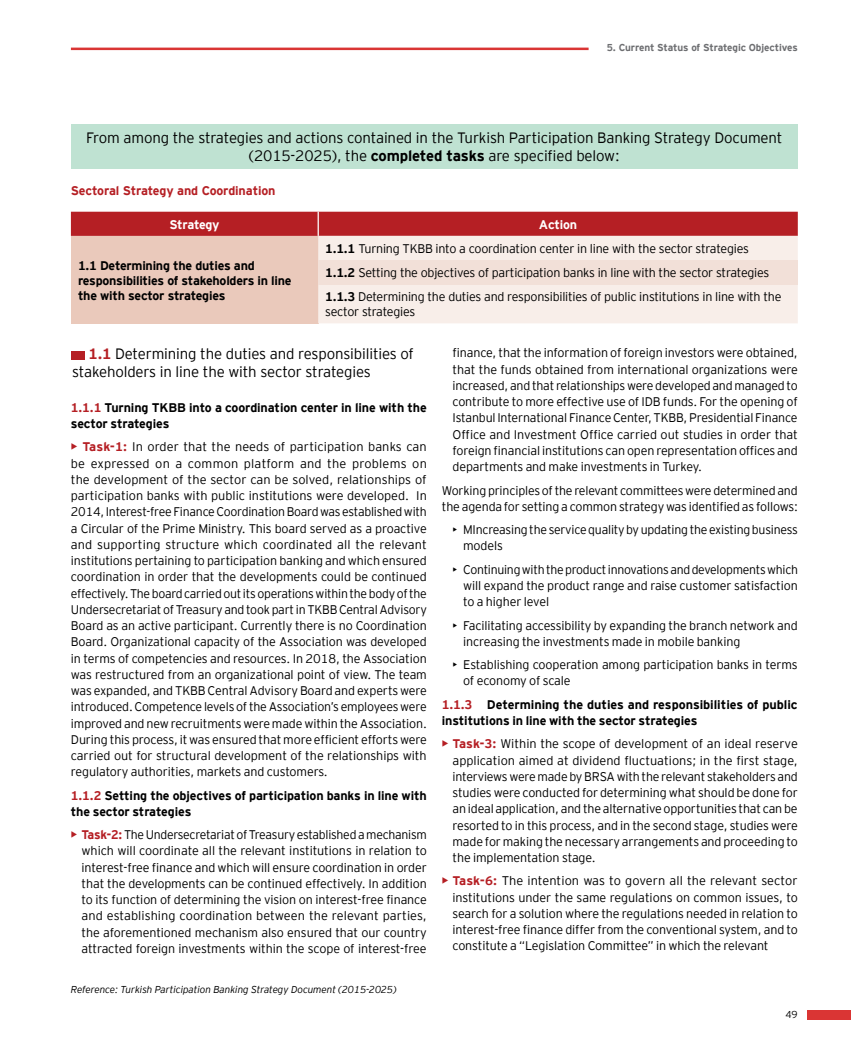
<style>
.page{position:relative;width:851px;height:1063px;background:#fff}
.page>*{position:absolute;margin:0;border:0;box-sizing:border-box;transform-origin:0 0}
.t1{font:300 15px/18px "EY Interstate";letter-spacing:-.01em;color:#000}
.t2{font:300 12.5px/16.2px "EY Interstate";letter-spacing:-.02em;color:#000;text-align:justify}
.t3{font:700 12.5px/16.2px "EY Interstate";letter-spacing:-.01em;color:#000}
.t4{font:700 12.5px "EY Interstate";letter-spacing:-.01em;color:#b51f24}
.t5{font:700 12.5px "EY Interstate";letter-spacing:-.02em;color:#fff}
.t6{font:italic 300 10px "EY Interstate";letter-spacing:-.01em;color:#000}
.t7{font:700 10px "EY Interstate";letter-spacing:-.01em;color:#6d6e71}
.t8{font:300 10px "EY Interstate";color:#000}
.s1{font-weight:700}
.s2{font-weight:700;color:#b51f24}
.s3{color:#b51f24}
</style>
<div class="page">
<hr style="left:71px;top:48px;width:517px;height:2px;background:#da3534">
<div style="left:807px;top:1010px;width:43px;height:9px;background:#da3534"></div>
<div style="left:71px;top:351px;width:13px;height:8px;background:#b51f24"></div>
<div style="left:71px;top:124px;width:726px;height:44px;background:#bfe2d2"></div>
<div style="left:71px;top:212px;width:726px;height:24px;background:#b51f24"></div>
<div style="left:71px;top:236px;width:247px;height:87px;background:#eac9bb"></div>
<div style="left:318px;top:236px;width:479px;height:87px;background:#f8eee9"></div>
<div style="left:318px;top:260px;width:479px;height:24px;background:#f2e0d8"></div>
<hr style="left:317px;top:212px;width:2px;height:24px;background:#fff">
<p class="t7" style="left:606px;top:40px;width:192px">5. Current Status of Strategic Objectives</p>
<p class="t1" style="left:86px;top:128px;width:697px;text-align:center">From among the strategies and actions contained in the Turkish Participation Banking Strategy Document (2015-2025), the <span class="s1">completed tasks</span> are specified below:</p>
<p class="t4" style="left:71px;top:182px;width:206px">Sectoral Strategy and Coordination</p>
<p class="t5" style="left:169px;top:215px;width:52px">Strategy</p>
<p class="t5" style="left:539px;top:215px;width:40px">Action</p>
<p class="t3" style="left:78px;top:257px;width:215px;line-height:15px">1.1 Determining the duties and responsibilities of stakeholders in line the with sector strategies</p>
<p class="t2" style="left:325px;top:236px;width:457px;line-height:24.1px;text-align:left"><span class="s1">1.1.1</span> Turning TKBB into a coordination center in line with the sector strategies<br><span class="s1">1.1.2</span> Setting the objectives of participation banks in line with the sector strategies<br><span class="s1">1.1.3</span> Determining the duties and responsibilities of public institutions in line with the</p>
<p class="t2" style="left:325px;top:303px;width:91px">sector strategies</p>
<p class="t1" style="left:72px;top:344px;width:343px;text-indent:16px"><span class="s2">1.1</span> Determining the duties and responsibilities of stakeholders in line the with sector strategies</p>
<p class="t3" style="left:71px;top:398px;width:357px"><span class="s3">1.1.1</span> Turning TKBB into a coordination center in line with the sector strategies</p>
<p class="t2" style="left:71px;top:438px;width:357px"><span class="s2">• Task-1:</span> In order that the needs of participation banks can be expressed on a common platform and the problems on the development of the sector can be solved, relationships of participation banks with public institutions were developed. In 2014, Interest-free Finance Coordination Board was established with a Circular of the Prime Ministry. This board served as a proactive and supporting structure which coordinated all the relevant institutions pertaining to participation banking and which ensured coordination in order that the developments could be continued effectively. The board carried out its operations within the body of the Undersecretariat of Treasury and took part in TKBB Central Advisory Board as an active participant. Currently there is no Coordination Board. Organizational capacity of the Association was developed in terms of competencies and resources. In 2018, the Association was restructured from an organizational point of view. The team was expanded, and TKBB Central Advisory Board and experts were introduced. Competence levels of the Association’s employees were improved and new recruitments were made within the Association.<br>During this process, it was ensured that more efficient efforts were carried out for structural development of the relationships with regulatory authorities, markets and customers.</p>
<p class="t3" style="left:71px;top:786px;width:357px"><span class="s3">1.1.2</span> Setting the objectives of participation banks in line with the sector strategies</p>
<p class="t2" style="left:81px;top:826px;width:347px;text-indent:-11px"><span class="s2">• Task-2:</span> The Undersecretariat of Treasury established a mechanism which will coordinate all the relevant institutions in relation to interest-free finance and which will ensure coordination in order that the developments can be continued effectively. In addition to its function of determining the vision on interest-free finance and establishing coordination between the relevant parties, the aforementioned mechanism also ensured that our country attracted foreign investments within the scope of interest-free</p>
<p class="t6" style="left:71px;top:982px;width:327px">Reference: Turkish Participation Banking Strategy Document (2015-2025)</p>
<p class="t2" style="left:452px;top:344px;width:347px">finance, that the information of foreign investors were obtained, that the funds obtained from international organizations were increased, and that relationships were developed and managed to contribute to more effective use of IDB funds. For the opening of Istanbul International Finance Center, TKBB, Presidential Finance Office and Investment Office carried out studies in order that foreign financial institutions can open representation offices and departments and make investments in Turkey.</p>
<p class="t2" style="left:442px;top:481px;width:357px">Working principles of the relevant committees were determined and the agenda for setting a common strategy was identified as follows:</p>
<p class="t2" style="left:463px;top:521px;width:336px;text-indent:-11px">• MIncreasing the service quality by updating the existing business models</p>
<p class="t2" style="left:463px;top:560px;width:336px;text-indent:-11px">• Continuing with the product innovations and developments which will expand the product range and raise customer satisfaction to a higher level</p>
<p class="t2" style="left:463px;top:616px;width:336px;text-indent:-11px">• Facilitating accessibility by expanding the branch network and increasing the investments made in mobile banking</p>
<p class="t2" style="left:463px;top:656px;width:336px;text-indent:-11px">• Establishing cooperation among participation banks in terms of economy of scale</p>
<p class="t3" style="left:442px;top:695px;width:357px"><span class="s3">1.1.3</span> Determining the duties and responsibilities of public institutions in line with the sector strategies</p>
<p class="t2" style="left:452px;top:735px;width:347px;text-indent:-11px"><span class="s2">• Task-3:</span> Within the scope of development of an ideal reserve application aimed at dividend fluctuations; in the first stage, interviews were made by BRSA with the relevant stakeholders and studies were conducted for determining what should be done for an ideal application, and the alternative opportunities that can be resorted to in this process, and in the second stage, studies were made for making the necessary arrangements and proceeding to the implementation stage.</p>
<p class="t2" style="left:452px;top:872px;width:347px;text-indent:-11px"><span class="s2">• Task-6:</span> The intention was to govern all the relevant sector institutions under the same regulations on common issues, to search for a solution where the regulations needed in relation to interest-free finance differ from the conventional system, and to constitute a “Legislation Committee” in which the relevant</p>
<p class="t8" style="left:785px;top:1007px;width:14px">49</p>
</div>
